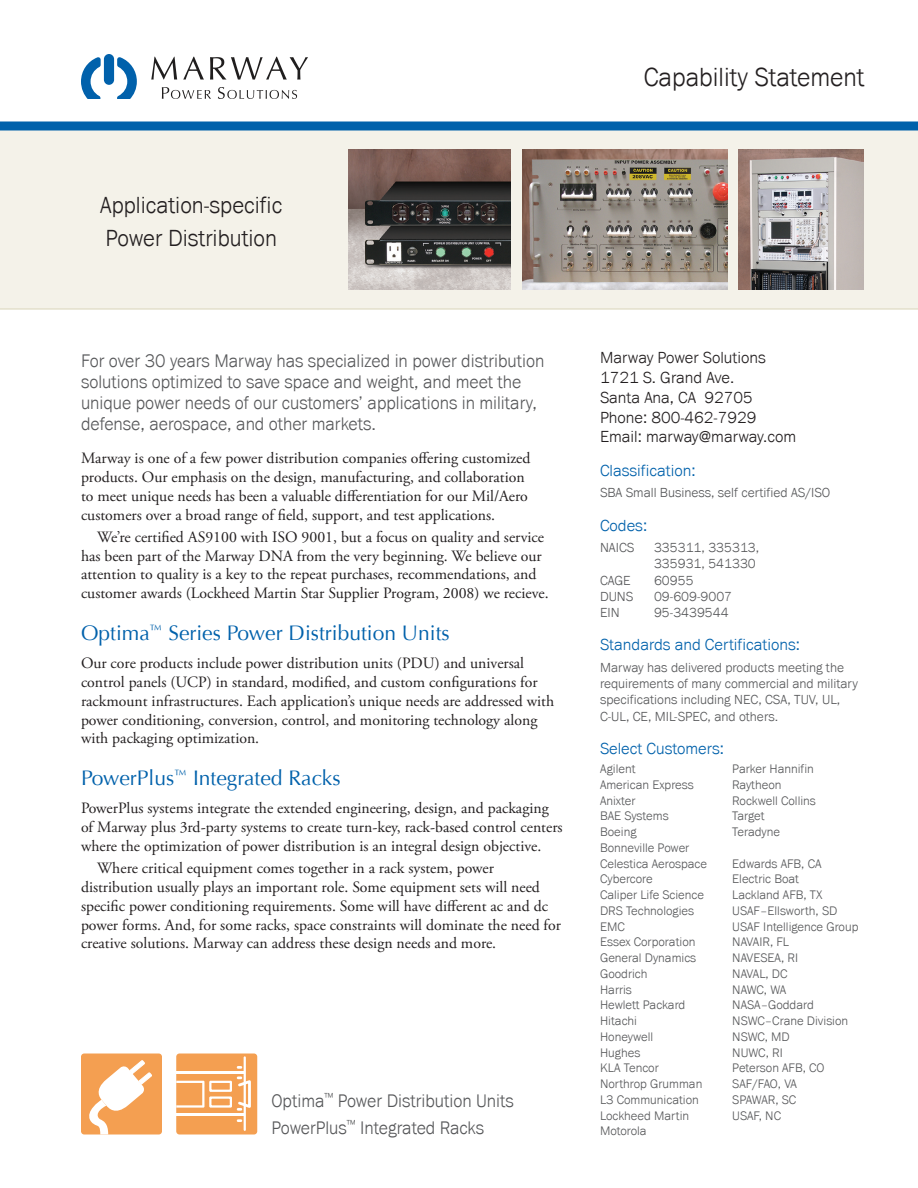
<style>
.page{position:relative;width:918px;height:1188px;background:#fff}
.page>*{position:absolute;margin:0;border:0;box-sizing:border-box;transform-origin:0 0}
.t1{font:300 27px "Franklin Got URWT";color:#231f20;scale:.95 1}
.t2{font:300 24px "Franklin Got URWT";color:#231f20;scale:.95 1}
.Section_Title{font:21px "Optima";color:#0161ab}
.Introduction{font:300 18.75px/21px "Franklin Got URWT";color:#57585a;scale:.95 1}
.Contact{font:300 16.5px "Franklin Got URWT";color:#231f20}
.Sidebar_Label{font:300 16.5px "Franklin Got URWT";color:#0161ab}
.Body{font:15.75px/18.9px "Adobe Garamond Pro";color:#231f20}
.Body_Indented{font:15.75px/18.9px "Adobe Garamond Pro";color:#231f20}
.Sidebar_Content{font:300 13.5px/16.2px "Franklin Got URWT";color:#57585a}
.Customers{font:300 12.75px "Franklin Got URWT";color:#57585a}
</style>
<div class="page">
<div style="left:0;top:130px;width:918px;height:180px;background:#f4f2e9"></div>
<img style="left:523px;top:150px;width:205px;height:140px">
<img style="left:739px;top:150px;width:125px;height:140px">
<img style="left:349px;top:150px;width:162px;height:140px">
<div style="left:0;top:122px;width:918px;height:8px;background:#0161ab"></div>
<svg style="left:151px;top:57px;width:26px;height:23px"></svg>
<svg style="left:183px;top:57px;width:21px;height:23px"></svg>
<svg style="left:210px;top:57px;width:98px;height:23px"></svg>
<svg style="left:162px;top:87px;width:49px;height:12px"></svg>
<svg style="left:218px;top:87px;width:79px;height:12px"></svg>
<svg style="left:81px;top:57px;width:20px;height:42px"></svg>
<svg style="left:117px;top:57px;width:20px;height:42px"></svg>
<div style="left:104px;top:54px;width:10px;height:31px;background:#0161ab;border-radius:5px"></div>
<div style="left:81px;top:1054px;width:81px;height:81px;background:#f49f51;border-radius:3px"></div>
<svg style="left:86px;top:1060px;width:66px;height:75px"></svg>
<div style="left:176px;top:1054px;width:81px;height:81px;background:#f49f51;border-radius:3px"></div>
<svg style="left:176px;top:1081px;width:28px;height:27px"></svg>
<hr style="left:176px;top:1072px;width:69px;height:2px;background:#fff">
<hr style="left:176px;top:1114px;width:69px;height:2px;background:#fff">
<hr style="left:244px;top:1057px;width:2px;height:73px;background:#fff">
<svg style="left:237px;top:1066px;width:5px;height:3px"></svg>
<svg style="left:236px;top:1077px;width:15px;height:34px"></svg>
<svg style="left:237px;top:1119px;width:5px;height:3px"></svg>
<div style="left:209px;top:1081px;width:23px;height:11px;border:2px solid #fff"></div>
<div style="left:209px;top:1096px;width:23px;height:12px;border:2px solid #fff"></div>
<p class="t1" style="left:644px;top:63px;width:234px">Capability Statement</p>
<p class="t2" style="left:100px;top:192px;width:193px">Application-specific</p>
<p class="t2" style="left:105px;top:225px;width:182px">Power Distribution</p>
<p class="Introduction" style="left:81px;top:350px;width:489px">For over 30 years Marway has specialized in power distribution solutions optimized to save space and weight, and meet the unique power needs of our customers’ applications in military, defense, aerospace, and other markets.</p>
<p class="Body" style="left:81px;top:449px;width:451px">Marway is one of a few power distribution companies offering customized products. Our emphasis on the design, manufacturing, and collaboration to meet unique needs has been a valuable differentiation for our Mil/Aero customers over a broad range of field, support, and test applications.</p>
<p class="Body_Indented" style="left:81px;top:528px;width:469px;text-indent:16px">We’re certified AS9100 with ISO 9001, but a focus on quality and service has been part of the Marway DNA from the very beginning. We believe our attention to quality is a key to the repeat purchases, recommendations, and customer awards (Lockheed Martin Star Supplier Program, 2008) we recieve.</p>
<p class="Section_Title" style="left:81px;top:621px;width:370px">Optima<sup>™</sup> Series Power Distribution Units</p>
<p class="Body" style="left:81px;top:654px;width:475px">Our core products include power distribution units (PDU) and universal control panels (UCP) in standard, modified, and custom configurations for rackmount infrastructures. Each application’s unique needs are addressed with power conditioning, conversion, control, and monitoring technology along with packaging optimization.</p>
<p class="Section_Title" style="left:81px;top:766px;width:261px">PowerPlus<sup>™</sup> Integrated Racks</p>
<p class="Body" style="left:81px;top:799px;width:483px">PowerPlus systems integrate the extended engineering, design, and packaging of Marway plus 3rd-party systems to create turn-key, rack-based control centers where the optimization of power distribution is an integral design objective.</p>
<p class="Body_Indented" style="left:81px;top:859px;width:482px;text-indent:16px">Where critical equipment comes together in a rack system, power distribution usually plays an important role. Some equipment sets will need specific power conditioning requirements. Some will have different ac and dc power forms. And, for some racks, space constraints will dominate the need for creative solutions. Marway can address these design needs and more.</p>
<p class="Introduction" style="left:272px;top:1090px;width:257px">Optima<sup>™</sup> Power Distribution Units</p>
<p class="Introduction" style="left:272px;top:1117px;width:225px">PowerPlus<sup>™</sup> Integrated Racks</p>
<p class="Contact" style="left:600px;top:349px;width:167px">Marway Power Solutions</p>
<p class="Contact" style="left:600px;top:368px;width:136px">1721 S. Grand Ave.</p>
<p class="Contact" style="left:600px;top:388px;width:154px">Santa Ana, CA 92705</p>
<p class="Contact" style="left:600px;top:408px;width:158px">Phone: 800-462-7929</p>
<p class="Contact" style="left:600px;top:428px;width:198px">Email: marway@marway.com</p>
<p class="Sidebar_Label" style="left:600px;top:461px;width:97px">Classification:</p>
<p class="Sidebar_Content" style="left:600px;top:485px;width:232px">SBA Small Business, self certified AS/ISO</p>
<p class="Sidebar_Label" style="left:600px;top:516px;width:49px">Codes:</p>
<p class="Sidebar_Content" style="left:600px;top:540px;width:36px">NAICS</p>
<p class="Sidebar_Content" style="left:654px;top:540px;width:107px">335311, 335313,<br>335931, 541330</p>
<p class="Sidebar_Content" style="left:600px;top:572px;width:32px">CAGE</p>
<p class="Sidebar_Content" style="left:654px;top:572px;width:41px">60955</p>
<p class="Sidebar_Content" style="left:600px;top:588px;width:35px">DUNS</p>
<p class="Sidebar_Content" style="left:654px;top:588px;width:80px">09-609-9007</p>
<p class="Sidebar_Content" style="left:600px;top:605px;width:21px">EIN</p>
<p class="Sidebar_Content" style="left:654px;top:605px;width:76px">95-3439544</p>
<p class="Sidebar_Label" style="left:600px;top:636px;width:201px">Standards and Certifications:</p>
<p class="Sidebar_Content" style="left:600px;top:660px;width:259px">Marway has delivered products meeting the requirements of many commercial and military specifications including NEC, CSA, TUV, UL, C-UL, CE, MIL-SPEC, and others.</p>
<p class="Sidebar_Label" style="left:600px;top:739px;width:126px">Select Customers:</p>
<p class="Customers" style="left:600px;top:762px;width:37px">Agilent</p>
<p class="Customers" style="left:600px;top:778px;width:95px">American Express</p>
<p class="Customers" style="left:600px;top:793px;width:37px">Anixter</p>
<p class="Customers" style="left:600px;top:809px;width:70px">BAE Systems</p>
<p class="Customers" style="left:600px;top:825px;width:38px">Boeing</p>
<p class="Customers" style="left:600px;top:841px;width:91px">Bonneville Power</p>
<p class="Customers" style="left:600px;top:856px;width:109px">Celestica Aerospace</p>
<p class="Customers" style="left:600px;top:872px;width:54px">Cybercore</p>
<p class="Customers" style="left:600px;top:888px;width:106px">Caliper Life Science</p>
<p class="Customers" style="left:600px;top:904px;width:96px">DRS Technologies</p>
<p class="Customers" style="left:600px;top:919px;width:26px">EMC</p>
<p class="Customers" style="left:600px;top:935px;width:97px">Essex Corporation</p>
<p class="Customers" style="left:600px;top:951px;width:98px">General Dynamics</p>
<p class="Customers" style="left:600px;top:967px;width:49px">Goodrich</p>
<p class="Customers" style="left:600px;top:982px;width:33px">Harris</p>
<p class="Customers" style="left:600px;top:998px;width:87px">Hewlett Packard</p>
<p class="Customers" style="left:600px;top:1014px;width:38px">Hitachi</p>
<p class="Customers" style="left:600px;top:1030px;width:55px">Honeywell</p>
<p class="Customers" style="left:600px;top:1045px;width:42px">Hughes</p>
<p class="Customers" style="left:600px;top:1061px;width:60px">KLA Tencor</p>
<p class="Customers" style="left:600px;top:1077px;width:104px">Northrop Grumman</p>
<p class="Customers" style="left:600px;top:1093px;width:100px">L3 Communication</p>
<p class="Customers" style="left:600px;top:1108px;width:91px">Lockheed Martin</p>
<p class="Customers" style="left:600px;top:1124px;width:48px">Motorola</p>
<p class="Customers" style="left:732px;top:762px;width:83px">Parker Hannifin</p>
<p class="Customers" style="left:732px;top:778px;width:51px">Raytheon</p>
<p class="Customers" style="left:732px;top:793px;width:85px">Rockwell Collins</p>
<p class="Customers" style="left:732px;top:809px;width:34px">Target</p>
<p class="Customers" style="left:732px;top:825px;width:49px">Teradyne</p>
<p class="Customers" style="left:732px;top:856px;width:91px">Edwards AFB, CA</p>
<p class="Customers" style="left:732px;top:872px;width:68px">Electric Boat</p>
<p class="Customers" style="left:732px;top:888px;width:92px">Lackland AFB, TX</p>
<p class="Customers" style="left:732px;top:904px;width:106px">USAF–Ellsworth, SD</p>
<p class="Customers" style="left:732px;top:919px;width:128px">USAF Intelligence Group</p>
<p class="Customers" style="left:732px;top:935px;width:58px">NAVAIR, FL</p>
<p class="Customers" style="left:732px;top:951px;width:67px">NAVESEA, RI</p>
<p class="Customers" style="left:732px;top:967px;width:57px">NAVAL, DC</p>
<p class="Customers" style="left:732px;top:982px;width:56px">NAWC, WA</p>
<p class="Customers" style="left:732px;top:998px;width:83px">NASA–Goddard</p>
<p class="Customers" style="left:732px;top:1014px;width:117px">NSWC–Crane Division</p>
<p class="Customers" style="left:732px;top:1030px;width:59px">NSWC, MD</p>
<p class="Customers" style="left:732px;top:1045px;width:52px">NUWC, RI</p>
<p class="Customers" style="left:732px;top:1061px;width:94px">Peterson AFB, CO</p>
<p class="Customers" style="left:732px;top:1077px;width:66px">SAF/FAO, VA</p>
<p class="Customers" style="left:732px;top:1093px;width:65px">SPAWAR, SC</p>
<p class="Customers" style="left:732px;top:1108px;width:50px">USAF, NC</p>
</div>
